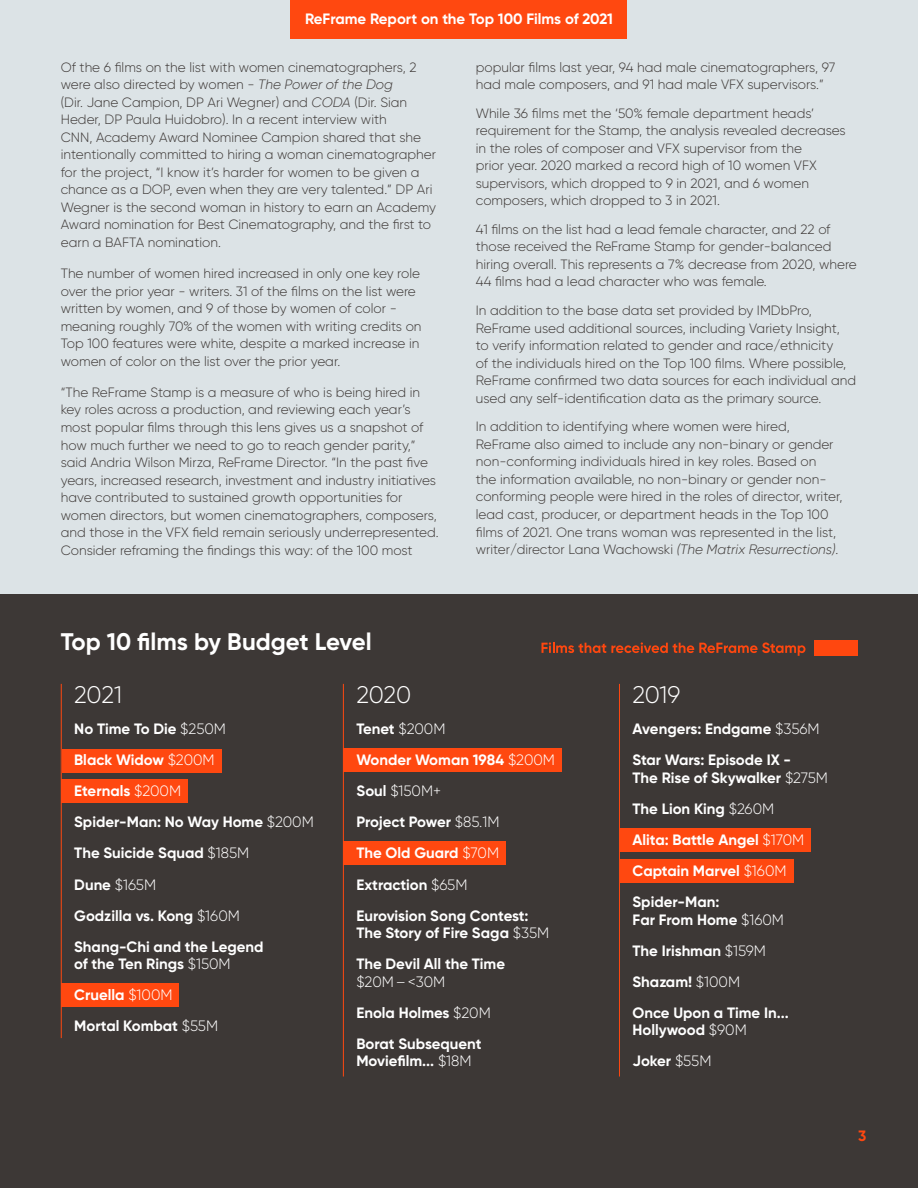
<style>
.page{position:relative;width:918px;height:1188px;background:#fff}
.page>*{position:absolute;margin:0;border:0;box-sizing:border-box;transform-origin:0 0}
.t1{font:700 24px "Gilroy";color:#fff}
.t2{font:300 24px "Gilroy";letter-spacing:-.01em;color:#fff}
.t3{font:700 15px/31px "Gilroy";color:#fff}
.t4{font:700 15px "Gilroy";color:#ff4810}
.t5{font:300 13.5px/17.5px "Gilroy";color:#3d3836}
.s1{font-style:italic}
.s2{font-weight:300}
</style>
<div class="page">
<div style="left:0;top:574px;width:918px;height:614px;background:#3d3836"></div>
<div style="left:0;top:0;width:918px;height:594px;background:#dce3e6"></div>
<div style="left:291px;top:0;width:336px;height:39px;background:#ff4810"></div>
<div style="left:62px;top:749px;width:159px;height:24px;background:#ff4810"></div>
<div style="left:343px;top:841px;width:163px;height:24px;background:#ff4810"></div>
<div style="left:620px;top:859px;width:173px;height:24px;background:#ff4810"></div>
<div style="left:620px;top:828px;width:191px;height:24px;background:#ff4810"></div>
<div style="left:343px;top:748px;width:219px;height:24px;background:#ff4810"></div>
<div style="left:62px;top:779px;width:126px;height:24px;background:#ff4810"></div>
<div style="left:62px;top:983px;width:117px;height:24px;background:#ff4810"></div>
<hr style="left:61px;top:684px;width:1px;height:354px;background:#ff4810">
<hr style="left:343px;top:684px;width:1px;height:393px;background:#ff4810">
<hr style="left:619px;top:684px;width:1px;height:393px;background:#ff4810">
<div style="left:814px;top:640px;width:43px;height:15px;background:#ff470f"></div>
<svg style="left:542px;top:642px;width:263px;height:14px"></svg>
<p class="t3" style="left:305px;top:3px;width:309px">ReFrame Report on the Top 100 Films of 2021</p>
<p class="t5" style="left:61px;top:58px;width:377px">Of the 6 films on the list with women cinematographers, 2 were also directed by women - <span class="s1">The Power of the Dog<br></span>(Dir. Jane Campion, DP Ari Wegner) and <span class="s1">CODA</span> (Dir. Sian Heder, DP Paula Huidobro). In a recent interview with<br>CNN, Academy Award Nominee Campion shared that she intentionally committed to hiring a woman cinematographer for the project, “I know it’s harder for women to be given a chance as a DOP, even when they are very talented.” DP Ari Wegner is the second woman in history to earn an Academy Award nomination for Best Cinematography, and the first to earn a BAFTA nomination.</p>
<p class="t5" style="left:61px;top:264px;width:362px">The number of women hired increased in only one key role over the prior year - writers. 31 of the films on the list were written by women, and 9 of those by women of color - meaning roughly 70% of the women with writing credits on Top 100 features were white, despite a marked increase in women of color on the list over the prior year.</p>
<p class="t5" style="left:61px;top:383px;width:379px">“The ReFrame Stamp is a measure of who is being hired in key roles across a production, and reviewing each year’s most popular films through this lens gives us a snapshot of how much further we need to go to reach gender parity,” said Andria Wilson Mirza, ReFrame Director. “In the past five years, increased research, investment and industry initiatives have contributed to sustained growth opportunities for women directors, but women cinematographers, composers, and those in the VFX field remain seriously underrepresented.<br>Consider reframing the findings this way: of the 100 most</p>
<p class="t5" style="left:476px;top:58px;width:361px">popular films last year, 94 had male cinematographers, 97 had male composers, and 91 had male VFX supervisors.”</p>
<p class="t5" style="left:476px;top:104px;width:371px">While 36 films met the ‘50% female department heads’ requirement for the Stamp, the analysis revealed decreases in the roles of composer and VFX supervisor from the<br>prior year. 2020 marked a record high of 10 women VFX supervisors, which dropped to 9 in 2021, and 6 women composers, which dropped to 3 in 2021.</p>
<p class="t5" style="left:476px;top:220px;width:382px">41 films on the list had a lead female character, and 22 of those received the ReFrame Stamp for gender-balanced hiring overall. This represents a 7% decrease from 2020, where 44 films had a lead character who was female.</p>
<p class="t5" style="left:476px;top:301px;width:382px">In addition to the base data set provided by IMDbPro, ReFrame used additional sources, including Variety Insight,<br>to verify information related to gender and race/ethnicity<br>of the individuals hired on the Top 100 films. Where possible, ReFrame confirmed two data sources for each individual and used any self-identification data as the primary source.</p>
<p class="t5" style="left:476px;top:418px;width:368px">In addition to identifying where women were hired, ReFrame also aimed to include any non-binary or gender non-conforming individuals hired in key roles. Based on<br>the information available, no non-binary or gender non&shy;conforming people were hired in the roles of director, writer, lead cast, producer, or department heads in the Top 100 films of 2021. One trans woman was represented in the list, writer/director Lana Wachowski <span class="s1">(The Matrix Resurrections)</span>.</p>
<h1 class="t1" style="left:61px;top:626px;width:313px">Top 10 films by Budget Level</h1>
<h1 class="t2" style="left:74px;top:680px;width:49px">2021</h1>
<h1 class="t2" style="left:356px;top:680px;width:56px">2020</h1>
<h1 class="t2" style="left:632px;top:680px;width:49px">2019</h1>
<p class="t3" style="left:74px;top:713px;width:241px">No Time To Die <span class="s2">$250M<br></span>Black Widow <span class="s2">$200M<br></span>Eternals <span class="s2">$200M<br></span>Spider-Man: No Way Home <span class="s2">$200M<br></span>The Suicide Squad <span class="s2">$185M<br></span>Dune <span class="s2">$165M<br></span>Godzilla vs. Kong <span class="s2">$160M<br></span>Shang-Chi and the Legend</p>
<p class="t3" style="left:74px;top:948px;width:158px">of the Ten Rings <span class="s2">$150M<br></span>Cruella <span class="s2">$100M<br></span>Mortal Kombat <span class="s2">$55M</span></p>
<p class="t3" style="left:356px;top:713px;width:200px">Tenet <span class="s2">$200M<br></span>Wonder Woman 1984 <span class="s2">$200M<br></span>Soul <span class="s2">$150M+<br></span>Project Power <span class="s2">$85.1M<br></span>The Old Guard <span class="s2">$70M<br></span>Extraction <span class="s2">$65M<br></span>Eurovision Song Contest:</p>
<p class="t3" style="left:356px;top:917px;width:194px">The Story of Fire Saga <span class="s2">$35M<br></span>The Devil All the Time</p>
<p class="t3" style="left:356px;top:966px;width:136px"><span class="s2">$20M–&lt;30M<br></span>Enola Holmes <span class="s2">$20M<br></span>Borat Subsequent</p>
<p class="t3" style="left:356px;top:1045px;width:117px">Moviefilm... <span class="s2">$18M</span></p>
<p class="t3" style="left:633px;top:713px;width:189px">Avengers: Endgame <span class="s2">$356M<br></span>Star Wars: Episode IX -</p>
<p class="t3" style="left:633px;top:762px;width:197px">The Rise of Skywalker <span class="s2">$275M<br></span>The Lion King <span class="s2">$260M<br></span>Alita: Battle Angel <span class="s2">$170M<br></span>Captain Marvel <span class="s2">$160M<br></span>Spider-Man:</p>
<p class="t3" style="left:633px;top:904px;width:158px">Far From Home <span class="s2">$160M<br></span>The Irishman <span class="s2">$159M<br></span>Shazam! <span class="s2">$100M<br></span>Once Upon a Time In...</p>
<p class="t3" style="left:633px;top:1014px;width:116px">Hollywood <span class="s2">$90M<br></span>Joker <span class="s2">$55M</span></p>
<p class="t4" style="left:858px;top:1126px;width:10px">3</p>
</div>
